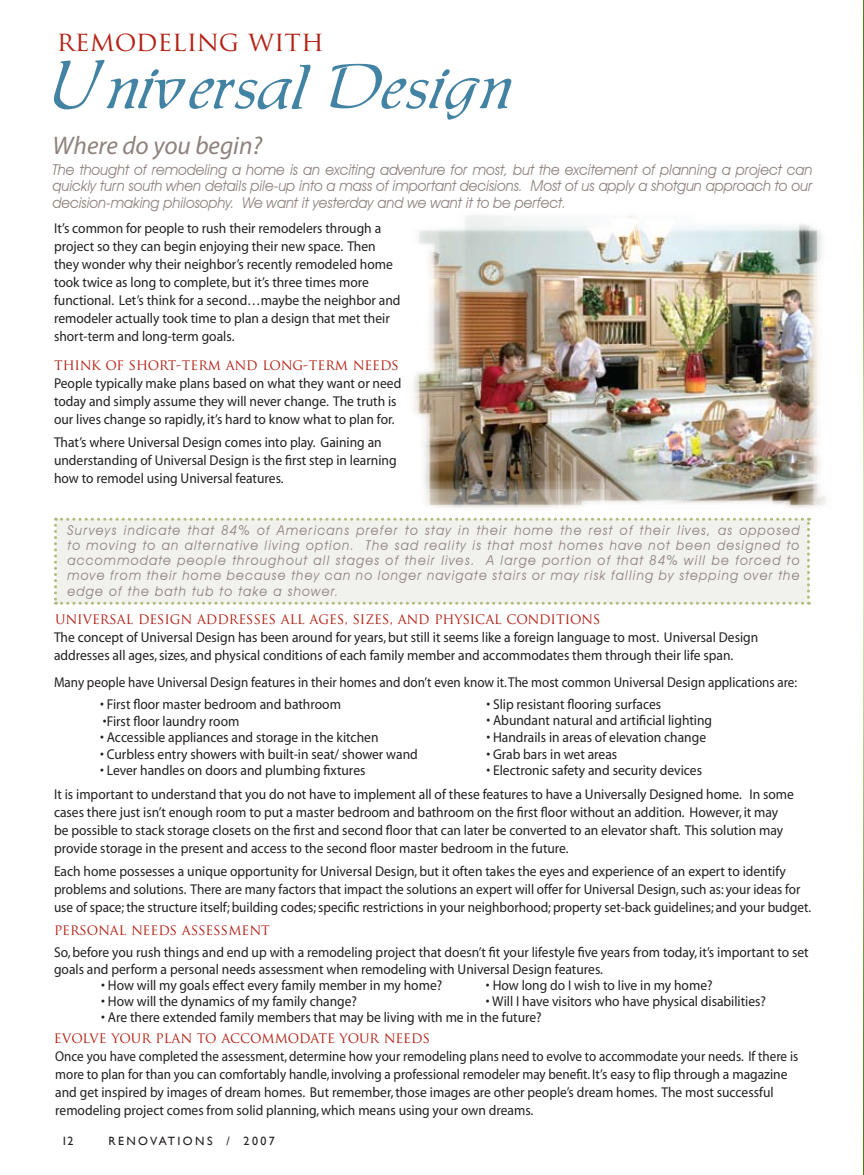
<style>
.page{position:relative;width:864px;height:1175px;background:#fff}
.page>*{position:absolute;margin:0;border:0;box-sizing:border-box;transform-origin:0 0}
.t1{font:64.5px "Ingenius";color:#4282a3}
.t2{font:27px "Trajan Pro";color:#b32317}
.t3{font:italic 25.5px "Myriad Pro";color:#8e827d}
.t4{font:italic 15px/16.5px "Avant Garde IT Cby BT";color:#8e817c;text-align:justify;scale:.95 1}
.t5{font:15px "Trajan Pro";color:#b32317;scale:.95 1}
.t6{font:14.25px/18px "Myriad";color:#231f20;scale:.95 1}
.t7{font:14.25px/18px "Myriad";color:#231f20;scale:.92 1}
.t8{font:italic 13.5px/15px "Avant Garde IT Cby BT";letter-spacing:.1em;color:#8e817c;text-align:justify;scale:.95 1}
.t9{font:12px "Gill Sans";letter-spacing:.2em;color:#231f20}
</style>
<div class="page">
<img style="left:413px;top:215px;width:413px;height:293px">
<img style="left:863px;top:0;width:1px;height:1174px">
<div style="left:54px;top:518px;width:756px;height:86px;background:#f1f1ee"></div>
<h2 class="t2" style="left:57px;top:24px;width:269px">REMODELING WITH</h2>
<h1 class="t1" style="left:54px;top:45px;width:459px">Universal Design</h1>
<h3 class="t3" style="left:52px;top:132px;width:211px">Where do you begin?</h3>
<p class="t4" style="left:52px;top:161px;width:801px">The thought of remodeling a home is an exciting adventure for most, but the excitement of planning a project can quickly turn south when details pile-up into a mass of important decisions. Most of us apply a shotgun approach to our decision-making philosophy. We want it yesterday and we want it to be perfect.</p>
<p class="t6" style="left:54px;top:220px;width:366px">It’s common for people to rush their remodelers through a project so they can begin enjoying their new space. Then they wonder why their neighbor’s recently remodeled home took twice as long to complete, but it’s three times more functional. Let’s think for a second…maybe the neighbor and remodeler actually took time to plan a design that met their short-term and long-term goals.</p>
<p class="t5" style="left:54px;top:355px;width:365px">THINK OF SHORT-TERM AND LONG-TERM NEEDS</p>
<p class="t6" style="left:54px;top:375px;width:367px">People typically make plans based on what they want or need today and simply assume they will never change. The truth is our lives change so rapidly, it’s hard to know what to plan for.</p>
<p class="t6" style="left:54px;top:434px;width:362px">That’s where Universal Design comes into play. Gaining an understanding of Universal Design is the first step in learning how to remodel using Universal features.</p>
<p class="t8" style="left:68px;top:523px;width:772px">Surveys indicate that 84% of Americans prefer to stay in their home the rest of their lives, as opposed to moving to an alternative living option. The sad reality is that most homes have not been designed to accommodate people throughout all stages of their lives. A large portion of that 84% will be forced to move from their home because they can no longer navigate stairs or may risk falling by stepping over the edge of the bath tub to take a shower.</p>
<p class="t5" style="left:55px;top:609px;width:576px">UNIVERSAL DESIGN ADDRESSES ALL AGES, SIZES, AND PHYSICAL CONDITIONS</p>
<p class="t6" style="left:54px;top:629px;width:743px">The concept of Universal Design has been around for years, but still it seems like a foreign language to most. Universal Design addresses all ages, sizes, and physical conditions of each family member and accommodates them through their life span.</p>
<p class="t7" style="left:54px;top:673px;width:809px">Many people have Universal Design features in their homes and don’t even know it. The most common Universal Design applications are:</p>
<p class="t6" style="left:100px;top:695px;width:255px">• First floor master bedroom and bathroom</p>
<p class="t6" style="left:103px;top:712px;width:145px">•First floor laundry room</p>
<p class="t6" style="left:100px;top:729px;width:295px">• Accessible appliances and storage in the kitchen</p>
<p class="t6" style="left:100px;top:745px;width:336px">• Curbless entry showers with built-in seat/ shower wand</p>
<p class="t6" style="left:100px;top:762px;width:281px">• Lever handles on doors and plumbing fixtures</p>
<p class="t6" style="left:486px;top:695px;width:186px">• Slip resistant flooring surfaces</p>
<p class="t6" style="left:486px;top:712px;width:239px">• Abundant natural and artificial lighting</p>
<p class="t6" style="left:486px;top:729px;width:233px">• Handrails in areas of elevation change</p>
<p class="t6" style="left:486px;top:745px;width:139px">• Grab bars in wet areas</p>
<p class="t6" style="left:486px;top:762px;width:229px">• Electronic safety and security devices</p>
<p class="t6" style="left:54px;top:785px;width:780px">It is important to understand that you do not have to implement all of these features to have a Universally Designed home. In some cases there just isn’t enough room to put a master bedroom and bathroom on the first floor without an addition. However, it may be possible to stack storage closets on the first and second floor that can later be converted to an elevator shaft. This solution may provide storage in the present and access to the second floor master bedroom in the future.</p>
<p class="t6" style="left:54px;top:862px;width:799px">Each home possesses a unique opportunity for Universal Design, but it often takes the eyes and experience of an expert to identify problems and solutions. There are many factors that impact the solutions an expert will offer for Universal Design, such as: your ideas for use of space; the structure itself; building codes; specific restrictions in your neighborhood; property set-back guidelines; and your budget.</p>
<p class="t5" style="left:54px;top:920px;width:229px">PERSONAL NEEDS ASSESSMENT</p>
<p class="t6" style="left:54px;top:944px;width:796px;line-height:16.5px">So, before you rush things and end up with a remodeling project that doesn’t fit your lifestyle five years from today, it’s important to set goals and perform a personal needs assessment when remodeling with Universal Design features.</p>
<p class="t6" style="left:101px;top:976px;width:361px">• How will my goals effect every family member in my home?</p>
<p class="t6" style="left:486px;top:976px;width:240px">• How long do I wish to live in my home?</p>
<p class="t6" style="left:101px;top:992px;width:271px">• How will the dynamics of my family change?</p>
<p class="t6" style="left:486px;top:992px;width:296px">• Will I have visitors who have physical disabilities?</p>
<p class="t6" style="left:101px;top:1008px;width:465px">• Are there extended family members that may be living with me in the future?</p>
<p class="t5" style="left:54px;top:1028px;width:397px">EVOLVE YOUR PLAN TO ACCOMMODATE YOUR NEEDS</p>
<p class="t7" style="left:55px;top:1047px;width:809px">Once you have completed the assessment, determine how your remodeling plans need to evolve to accommodate your needs. If there is more to plan for than you can comfortably handle, involving a professional remodeler may benefit. It’s easy to flip through a magazine and get inspired by images of dream homes. But remember, those images are other people’s dream homes. The most successful remodeling project comes from solid planning, which means using your own dreams.</p>
<p class="t9" style="left:61px;top:1134px;width:13px">12</p>
<p class="t9" style="left:108px;top:1134px;width:168px">RENOVATIONS / 2007</p>
</div>
